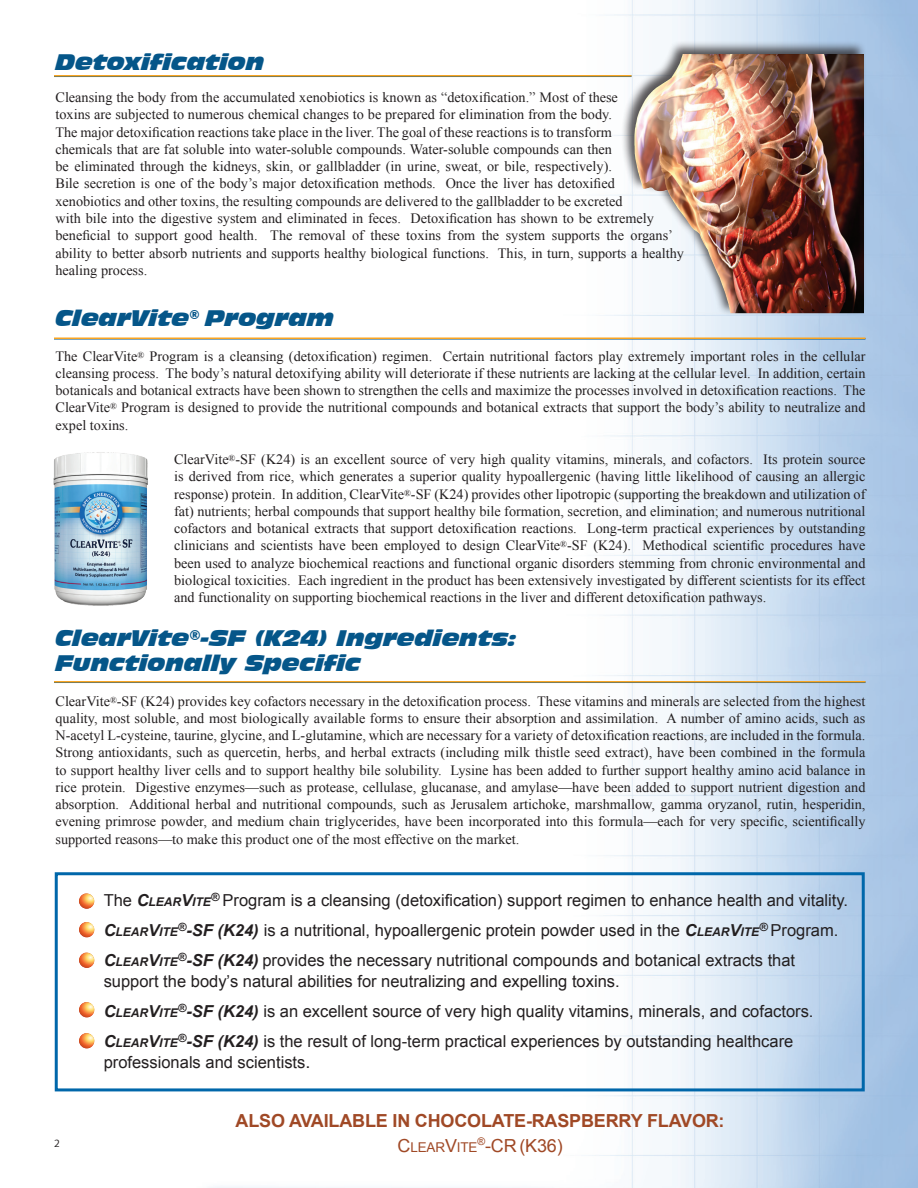
<style>
.page{position:relative;width:918px;height:1188px;background:#fff}
.page>*{position:absolute;margin:0;border:0;box-sizing:border-box;transform-origin:0 0}
.t1{font:italic 21px/25.5px "Incised 901 BT Nord";color:#055689}
.t2{font:700 18px "Arial";letter-spacing:-.01em;color:#a04926}
.t3{font:18px "Arial";color:#a04926}
.t4{font:16.5px/30px "Arial";color:#231f20}
.t5{font:14.25px/17.2px "Times New Roman";color:#231f20;text-align:justify}
.t6{font:13.5px "Arial";letter-spacing:-.01em;color:#a04926}
.t7{font:10.5px "Humanist 531 BT Roman A";color:#231f20}
.s1{font-weight:700;font-style:italic}
.s2{font-weight:700;font-style:italic;font-size:12px}
.s3{font-size:18px}
</style>
<div class="page">
<img style="left:54px;top:0;width:864px;height:1188px">
<hr style="left:54px;top:75px;width:578px;height:2px;background:#f9a523">
<div style="left:621px;top:40px;width:245px;height:276px;background:#231f20;opacity:.75"></div>
<img style="left:645px;top:54px;width:38px;height:46px">
<div style="left:55px;top:872px;width:810px;height:219px;border:3px solid #0067aa"></div>
<svg style="left:79px;top:893px;width:15px;height:16px"></svg>
<svg style="left:79px;top:1033px;width:16px;height:15px"></svg>
<svg style="left:79px;top:953px;width:16px;height:15px"></svg>
<svg style="left:79px;top:922px;width:16px;height:15px"></svg>
<hr style="left:54px;top:338px;width:812px;height:2px;background:#055689">
<hr style="left:54px;top:338px;width:812px;height:1px;background:#f9a523">
<hr style="left:54px;top:682px;width:812px;height:1px;background:#055689">
<hr style="left:54px;top:681px;width:812px;height:1px;background:#f9a523">
<img style="left:53px;top:446px;width:108px;height:168px">
<svg style="left:79px;top:1002px;width:16px;height:15px"></svg>
<h1 class="t1" style="left:56px;top:50px;width:210px">Detoxification</h1>
<p class="t5" style="left:56px;top:89px;width:630px;text-align:left">Cleansing the body from the accumulated xenobiotics is known as “detoxification.” Most of these<br>toxins are subjected to numerous chemical changes to be prepared for elimination from the body.<br>The major detoxification reactions take place in the liver. The goal of these reactions is to transform<br>chemicals that are fat soluble into water-soluble compounds. Water-soluble compounds can then<br>be eliminated through the kidneys, skin, or gallbladder (in urine, sweat, or bile, respectively).<br>Bile secretion is one of the body’s major detoxification methods. Once the liver has detoxified xenobiotics and other toxins, the resulting compounds are delivered to the gallbladder to be excreted<br>with bile into the digestive system and eliminated in feces. Detoxification has shown to be extremely beneficial to support good health. The removal of these toxins from the system supports the organs’ ability to better absorb nutrients and supports healthy biological functions. This, in turn, supports a healthy healing process.</p>
<h1 class="t1" style="left:56px;top:306px;width:280px">ClearVite<sup>®</sup> Program</h1>
<p class="t5" style="left:55px;top:347px;width:812px">The ClearVite<sup>®</sup> Program is a cleansing (detoxification) regimen. Certain nutritional factors play extremely important roles in the cellular cleansing process. The body’s natural detoxifying ability will deteriorate if these nutrients are lacking at the cellular level. In addition, certain botanicals and botanical extracts have been shown to strengthen the cells and maximize the processes involved in detoxification reactions. The ClearVite<sup>®</sup> Program is designed to provide the nutritional compounds and botanical extracts that support the body’s ability to neutralize and expel toxins.</p>
<p class="t5" style="left:174px;top:451px;width:693px">ClearVite<sup>®</sup>-SF (K24) is an excellent source of very high quality vitamins, minerals, and cofactors. Its protein source is derived from rice, which generates a superior quality hypoallergenic (having little likelihood of causing an allergic response) protein. In addition, ClearVite<sup>®</sup>-SF (K24) provides other lipotropic (supporting the breakdown and utilization of fat) nutrients; herbal compounds that support healthy bile formation, secretion, and elimination; and numerous nutritional cofactors and botanical extracts that support detoxification reactions. Long-term practical experiences by outstanding clinicians and scientists have been employed to design ClearVite<sup>®</sup>-SF (K24). Methodical scientific procedures have been used to analyze biochemical reactions and functional organic disorders stemming from chronic environmental and biological toxicities. Each ingredient in the product has been extensively investigated by different scientists for its effect and functionality on supporting biochemical reactions in the liver and different detoxification pathways.</p>
<h1 class="t1" style="left:55px;top:625px;width:463px">ClearVite<sup>®</sup>-SF (K24) Ingredients:<br>Functionally Specific</h1>
<p class="t5" style="left:55px;top:692px;width:812px">ClearVite<sup>®</sup>-SF (K24) provides key cofactors necessary in the detoxification process. These vitamins and minerals are selected from the highest quality, most soluble, and most biologically available forms to ensure their absorption and assimilation. A number of amino acids, such as N-acetyl L-cysteine, taurine, glycine, and L-glutamine, which are necessary for a variety of detoxification reactions, are included in the formula.<br>Strong antioxidants, such as quercetin, herbs, and herbal extracts (including milk thistle seed extract), have been combined in the formula to support healthy liver cells and to support healthy bile solubility. Lysine has been added to further support healthy amino acid balance in rice protein. Digestive enzymes—such as protease, cellulase, glucanase, and amylase—have been added to support nutrient digestion and absorption. Additional herbal and nutritional compounds, such as Jerusalem artichoke, marshmallow, gamma oryzanol, rutin, hesperidin, evening primrose powder, and medium chain triglycerides, have been incorporated into this formula—each for very specific, scientifically supported reasons—to make this product one of the most effective on the market.</p>
<p class="t7" style="left:54px;top:1137px;width:7px">2</p>
<p class="t4" style="left:104px;top:885px;width:746px">The <span class="s1">C</span><span class="s2">LEAR</span><span class="s1">V</span><span class="s2">ITE</span><sup>®</sup> Program is a cleansing (detoxification) support regimen to enhance health and vitality.<br><span class="s1">C</span><span class="s2">LEAR</span><span class="s1">V</span><span class="s2">ITE</span><sup>®</sup><span class="s1">-SF (K24)</span> is a nutritional, hypoallergenic protein powder used in the <span class="s1">C</span><span class="s2">LEAR</span><span class="s1">V</span><span class="s2">ITE</span><sup>®</sup> Program.<br><span class="s1">C</span><span class="s2">LEAR</span><span class="s1">V</span><span class="s2">ITE</span><sup>®</sup><span class="s1">-SF (K24)</span> provides the necessary nutritional compounds and botanical extracts that</p>
<p class="t4" style="left:104px;top:966px;width:711px">support the body’s natural abilities for neutralizing and expelling toxins.<br><span class="s1">C</span><span class="s2">LEAR</span><span class="s1">V</span><span class="s2">ITE</span><sup>®</sup><span class="s1">-SF (K24)</span> is an excellent source of very high quality vitamins, minerals, and cofactors.<br><span class="s1">C</span><span class="s2">LEAR</span><span class="s1">V</span><span class="s2">ITE</span><sup>®</sup><span class="s1">-SF (K24)</span> is the result of long-term practical experiences by outstanding healthcare</p>
<p class="t4" style="left:104px;top:1047px;width:208px">professionals and scientists<span class="s3">.</span></p>
<p class="t2" style="left:236px;top:1108px;width:491px">ALSO AVAILABLE IN CHOCOLATE-RASPBE RRY FLAVOR:</p>
<p class="t6" style="left:398px;top:1138px;width:82px"><span class="s3">C</span>lear<span class="s3">V</span>ite</p>
<p class="t3" style="left:477px;top:1134px;width:87px"><sup>®</sup>-CR (K36)</p>
</div>
